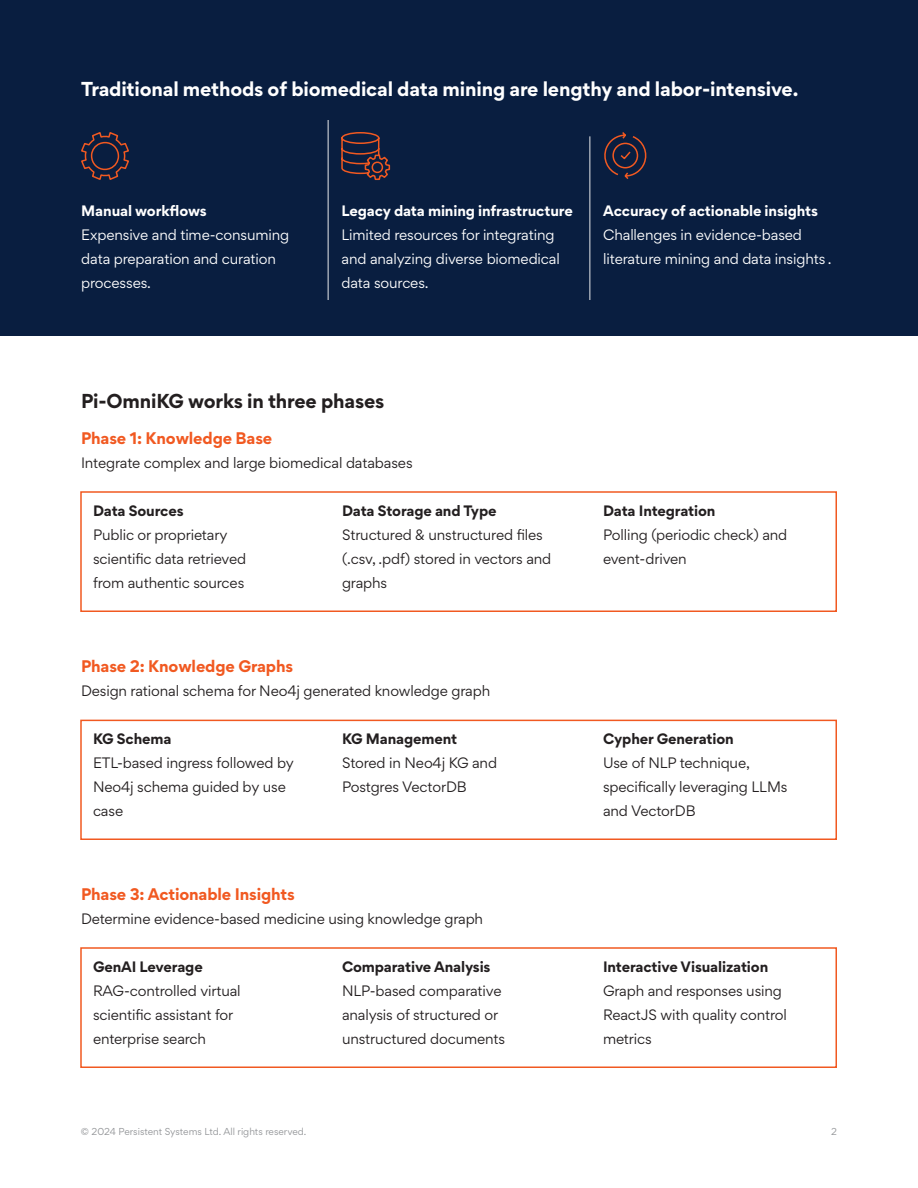
<style>
.page{position:relative;width:918px;height:1188px;background:#fff}
.page>*{position:absolute;margin:0;border:0;box-sizing:border-box;transform-origin:0 0}
.t1{font:700 18px "Gordita";letter-spacing:-.01em;color:#fff}
.t2{font:700 18px "Gordita";letter-spacing:-.01em;color:#231f20}
.t3{font:700 15px "Gordita";letter-spacing:-.01em;color:#f15921}
.t4{font:13.5px/24px "Gordita";letter-spacing:-.01em;color:#231f20}
.t5{font:13.5px/24px "Gordita";letter-spacing:-.01em;color:#fff}
.t6{font:700 13.5px "Gordita";letter-spacing:-.01em;color:#231f20}
.t7{font:9px "Gordita";color:#939598}
.s1{font-weight:700}
</style>
<div class="page">
<div style="left:80px;top:491px;width:757px;height:121px;border:2px solid #f15921"></div>
<div style="left:80px;top:720px;width:757px;height:120px;border:2px solid #f15921"></div>
<div style="left:80px;top:947px;width:757px;height:121px;border:2px solid #f15921"></div>
<div style="left:0;top:0;width:918px;height:336px;background:#091e40"></div>
<svg style="left:81px;top:132px;width:48px;height:48px"></svg>
<svg style="left:341px;top:132px;width:50px;height:49px"></svg>
<hr style="left:328px;top:120px;width:1px;height:180px;background:#e6e7e9">
<hr style="left:590px;top:136px;width:1px;height:164px;background:#e6e7e9">
<svg style="left:604px;top:132px;width:43px;height:47px"></svg>
<p class="t1" style="left:81px;top:75px;width:719px">Traditional methods of biomedical data mining are lengthy and labor-intensive.</p>
<p class="t5" style="left:81px;top:198px;width:209px"><span class="s1">Manual workflows<br></span>Expensive and time-consuming data preparation and curation processes.</p>
<p class="t5" style="left:603px;top:198px;width:230px"><span class="s1">Accuracy of actionable insights<br></span>Challenges in evidence-based literature mining and data insights .</p>
<p class="t5" style="left:341px;top:198px;width:233px"><span class="s1">Legacy data mining infrastructure<br></span>Limited resources for integrating and analyzing diverse biomedical data sources.</p>
<p class="t2" style="left:81px;top:387px;width:305px">Pi-OmniKG works in three phases</p>
<p class="t3" style="left:81px;top:426px;width:193px">Phase 1: Knowledge Base</p>
<p class="t4" style="left:81px;top:450px;width:333px">Integrate complex and large biomedical databases</p>
<p class="t6" style="left:93px;top:500px;width:92px">Data Sources</p>
<p class="t4" style="left:93px;top:522px;width:155px">Public or proprietary scientific data retrieved from authentic sources</p>
<p class="t6" style="left:342px;top:500px;width:156px">Data Storage and Type</p>
<p class="t4" style="left:342px;top:522px;width:211px">Structured &amp; unstructured files (.csv, .pdf) stored in vectors and graphs</p>
<p class="t3" style="left:81px;top:654px;width:214px">Phase 2: Knowledge Graphs</p>
<p class="t4" style="left:81px;top:678px;width:411px">Design rational schema for Neo4j generated knowledge graph</p>
<p class="t6" style="left:93px;top:728px;width:80px">KG Schema</p>
<p class="t4" style="left:93px;top:750px;width:203px">ETL-based ingress followed by<br>Neo4j schema guided by use case</p>
<p class="t6" style="left:342px;top:728px;width:117px">KG Management</p>
<p class="t4" style="left:342px;top:750px;width:157px">Stored in Neo4j KG and<br>Postgres VectorDB</p>
<p class="t3" style="left:81px;top:882px;width:215px">Phase 3: Actionable Insights</p>
<p class="t4" style="left:81px;top:906px;width:404px">Determine evidence-based medicine using knowledge graph</p>
<p class="t6" style="left:93px;top:956px;width:111px">GenAI Leverage</p>
<p class="t4" style="left:93px;top:978px;width:149px">RAG-controlled virtual scientific assistant for enterprise search</p>
<p class="t6" style="left:342px;top:956px;width:150px">Comparative Analysis</p>
<p class="t4" style="left:342px;top:978px;width:165px">NLP-based comparative analysis of structured or unstructured documents</p>
<p class="t6" style="left:603px;top:500px;width:114px">Data Integration</p>
<p class="t4" style="left:603px;top:522px;width:186px">Polling (periodic check) and event-driven</p>
<p class="t6" style="left:603px;top:728px;width:132px">Cypher Generation</p>
<p class="t4" style="left:603px;top:750px;width:186px">Use of NLP technique, specifically leveraging LLMs and VectorDB</p>
<p class="t6" style="left:603px;top:956px;width:167px">Interactive Visualization</p>
<p class="t4" style="left:603px;top:978px;width:185px">Graph and responses using<br>ReactJS with quality control metrics</p>
<p class="t7" style="left:81px;top:1125px;width:227px">© 2024 Persistent Systems Ltd. All rights reserved.</p>
<p class="t7" style="left:831px;top:1125px;width:7px">2</p>
</div>
